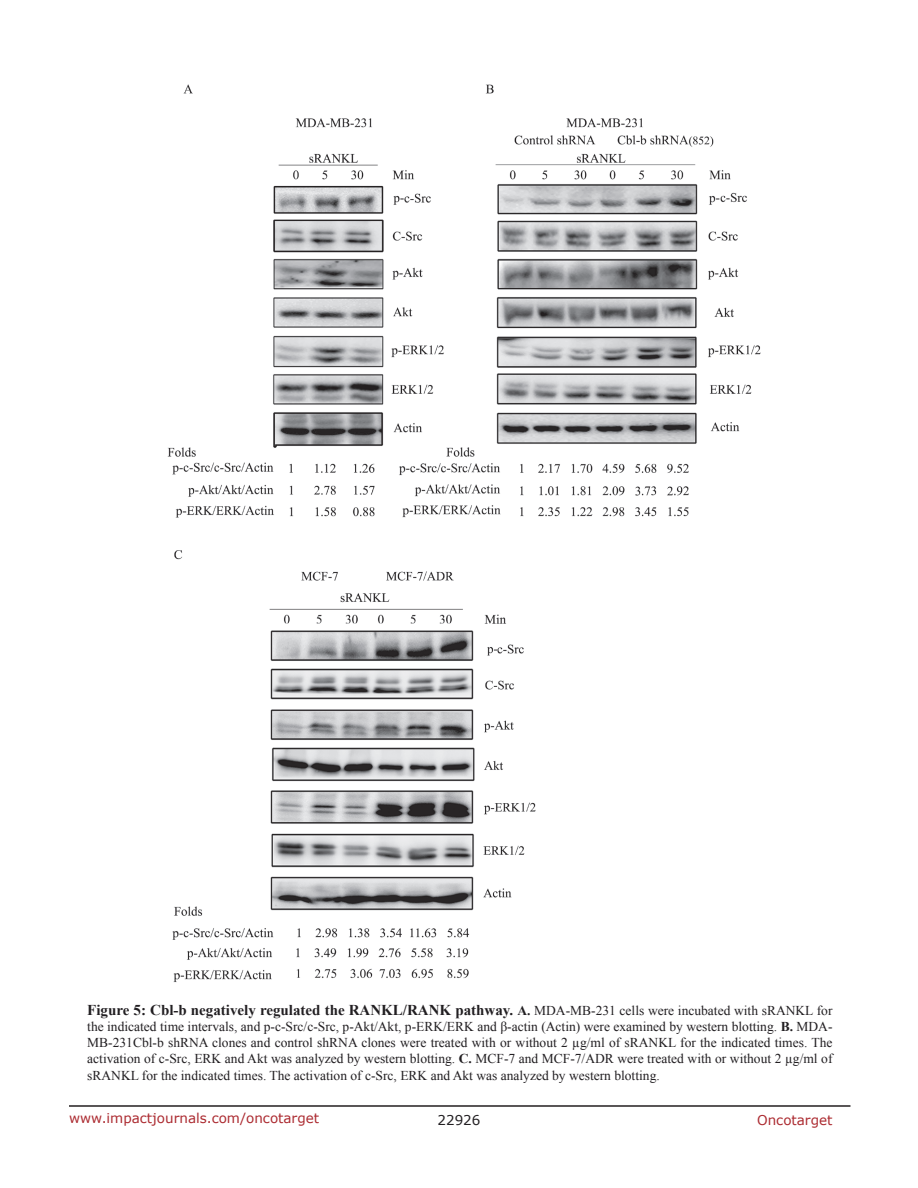
<style>
.page{position:relative;width:918px;height:1188px;background:#fff}
.page>*{position:absolute;margin:0;border:0;box-sizing:border-box;transform-origin:0 0}
.FigureText{font:700 15px "Times New Roman";color:#221f22}
.FigureText-2{font:13.5px/16.2px "Times New Roman";color:#221f22;text-align:justify}
.t1{font:13.5px "Verdana";color:#ac2b31}
.t2{font:13.5px "Verdana";color:#221f22}
.s1{font-size:13.5px}
.s2{font-weight:400;font-size:13.5px}
.s3{font-weight:700}
</style>
<div class="page">
<hr style="left:69px;top:1105px;width:781px;height:2px;background:#231f20">
<img style="left:167px;top:84px;width:594px;height:899px">
<p class="FigureText" style="left:87px;top:999px;width:747px">Figure 5: Cbl-b negatively regulated the RANKL/RANK pathway. <span class="s1">A.</span> <span class="s2">MDA-MB-231 cells were incubated with sRANKL for</span></p>
<p class="FigureText-2" style="left:87px;top:1018px;width:747px">the indicated time intervals, and p-c-Src/c-Src, p-Akt/Akt, p-ERK/ERK and β-actin (Actin) were examined by western blotting. <span class="s3">B.</span> MDA-MB-231Cbl-b shRNA clones and control shRNA clones were treated with or without 2 µg/ml of sRANKL for the indicated times. The activation of c-Src, ERK and Akt was analyzed by western blotting. <span class="s3">C.</span> MCF-7 and MCF-7/ADR were treated with or without 2 µg/ml of sRANKL for the indicated times. The activation of c-Src, ERK and Akt was analyzed by western blotting.</p>
<p class="t1" style="left:69px;top:1109px;width:252px">www.impactjournals.com/oncotarget</p>
<p class="t2" style="left:438px;top:1111px;width:44px">22926</p>
<p class="t1" style="left:757px;top:1111px;width:77px">Oncotarget</p>
</div>
